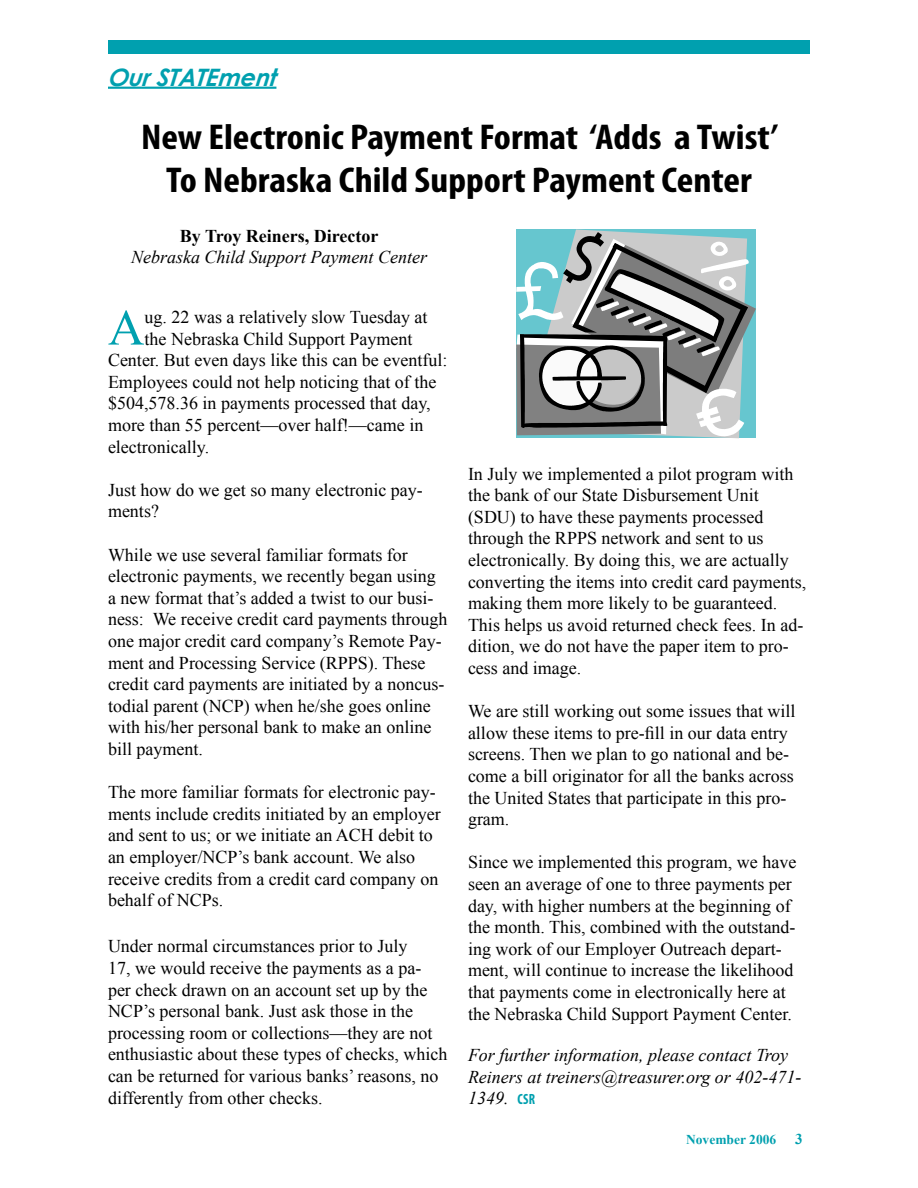
<style>
.page{position:relative;width:918px;height:1188px;background:#fff}
.page>*{position:absolute;margin:0;border:0;box-sizing:border-box;transform-origin:0 0}
.t1{font:50.55px "Times New Roman";color:#00a0af}
.t2{font:700 condensed 36px/43.2px "Myriad Pro";color:#000;text-align:center;scale:1.1 1}
.t3{font:italic 700 24px "Century Gothic";color:#00a0af}
.t4{font:18px/21.6px "Times New Roman";color:#000}
.t5{font:italic 18px/21.6px "Times New Roman";color:#000}
.t6{font:700 18px "Times New Roman";color:#000}
.t7{font:700 13.5px "Times New Roman";color:#00a0af}
.s1{font-family:"Myriad Pro";font-weight:700;font-style:normal;font-stretch:condensed;font-size:14.85px;color:#00a0af}
</style>
<div class="page">
<div style="left:108px;top:40px;width:702px;height:14px;background:#00a0af"></div>
<hr style="left:108px;top:87px;width:168px;height:2px;background:#00a0af">
<svg style="left:516px;top:232px;width:240px;height:204px"></svg>
<h3 class="t3" style="left:108px;top:59px;width:176px">OurSTATEment</h3>
<h2 class="t2" style="left:141px;top:114px;width:581px">New Electronic Payment Format ‘Adds a Twist’<br>To Nebraska Child Support Payment Center</h2>
<p class="t6" style="left:180px;top:223px;width:200px">By Troy Reiners, Director</p>
<p class="t5" style="left:131px;top:246px;width:297px">Nebraska Child Support Payment Center</p>
<h1 class="t1" style="left:108px;top:294px;width:38px">A</h1>
<p class="t4" style="left:145px;top:306px;width:284px">ug. 22 was a relatively slow Tuesday at</p>
<p class="t4" style="left:145px;top:327px;width:269px">the Nebraska Child Support Payment</p>
<p class="t4" style="left:108px;top:349px;width:341px">Center. But even days like this can be eventful:</p>
<p class="t4" style="left:108px;top:371px;width:330px">Employees could not help noticing that of the</p>
<p class="t4" style="left:108px;top:392px;width:324px">$504,578.36 in payments processed that day,</p>
<p class="t4" style="left:108px;top:414px;width:317px">more than 55 percent—over half!—came in</p>
<p class="t4" style="left:108px;top:435px;width:103px">electronically.</p>
<p class="t4" style="left:108px;top:479px;width:316px">Just how do we get so many electronic pay&shy;ments?</p>
<p class="t4" style="left:108px;top:543px;width:341px">While we use several familiar formats for electronic payments, we recently began using a new format that’s added a twist to our busi&shy;ness: We receive credit card payments through one major credit card company’s Remote Pay&shy;ment and Processing Service (RPPS). These credit card payments are initiated by a noncus&shy;todial parent (NCP) when he/she goes online with his/her personal bank to make an online bill payment.</p>
<p class="t4" style="left:108px;top:781px;width:334px">The more familiar formats for electronic pay&shy;ments include credits initiated by an employer and sent to us; or we initiate an ACH debit to an employer/NCP’s bank account. We also receive credits from a credit card company on behalf of NCPs.</p>
<p class="t4" style="left:108px;top:935px;width:341px">Under normal circumstances prior to July<br>17, we would receive the payments as a pa&shy;per check drawn on an account set up by the NCP’s personal bank. Just ask those in the processing room or collections—they are not enthusiastic about these types of checks, which can be returned for various banks’ reasons, no differently from other checks.</p>
<p class="t4" style="left:468px;top:462px;width:340px">In July we implemented a pilot program with the bank of our State Disbursement Unit (SDU) to have these payments processed through the RPPS network and sent to us electronically. By doing this, we are actually converting the items into credit card payments, making them more likely to be guaranteed.<br>This helps us avoid returned check fees. In ad&shy;dition, we do not have the paper item to pro&shy;cess and image.</p>
<p class="t4" style="left:468px;top:700px;width:329px">We are still working out some issues that will allow these items to pre-fill in our data entry screens. Then we plan to go national and be&shy;come a bill originator for all the banks across the United States that participate in this pro&shy;gram.</p>
<p class="t4" style="left:468px;top:851px;width:330px">Since we implemented this program, we have seen an average of one to three payments per day, with higher numbers at the beginning of the month. This, combined with the outstand&shy;ing work of our Employer Outreach depart&shy;ment, will continue to increase the likelihood that payments come in electronically here at the Nebraska Child Support Payment Center.</p>
<p class="t5" style="left:468px;top:1044px;width:335px">For further information, please contact Troy<br>Reiners at treiners@treasurer.org or 402-471-<br>1349. <span class="s1">CSR</span></p>
<p class="t7" style="left:686px;top:1131px;width:92px">November 2006</p>
</div>
